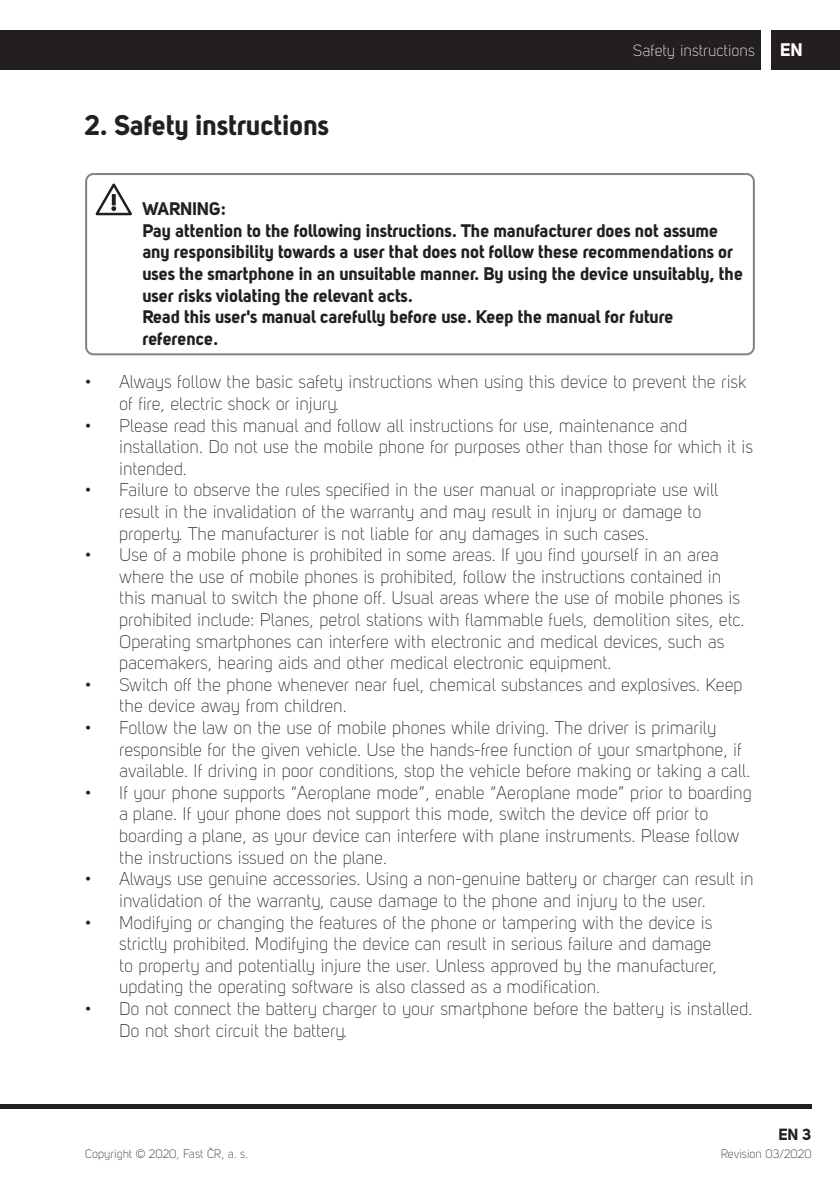
<style>
.page{position:relative;width:840px;height:1191px;background:#fff}
.page>*{position:absolute;margin:0;border:0;box-sizing:border-box;transform-origin:0 0}
.t1{font:28px "Uni Sans PRO Bold";color:#231f20}
.t2{font:18px/21.6px "Uni Sans PRO Light";color:#231f20}
.NORMAL_TEXT{font:18px/21.6px "Uni Sans PRO Bold";color:#231f20}
.t3{font:18px "Uni Sans PRO Bold";color:#fff}
.t4{font:16px "Uni Sans PRO Light";color:#fff}
.t5{font:16px "Uni Sans PRO Bold";color:#231f20}
.t6{font:12px "Uni Sans PRO Light";color:#231f20}
</style>
<div class="page">
<div style="left:0;top:30px;width:760px;height:39px;background:#231f20"></div>
<div style="left:771px;top:30px;width:68px;height:39px;background:#231f20"></div>
<hr style="left:0;top:1104px;width:811px;height:4px;background:#231f20">
<svg style="left:95px;top:183px;width:37px;height:33px"></svg>
<svg style="left:112px;top:194px;width:4px;height:11px"></svg>
<div style="left:85px;top:173px;width:669px;height:182px;border:2px solid #808285;border-radius:7px"></div>
<p class="t1" style="left:85px;top:107px;width:246px">2. Safety instructions</p>
<p class="t4" style="left:632px;top:41px;width:123px">Safety instructions</p>
<p class="NORMAL_TEXT" style="left:143px;top:198px;width:601px">WARNING:<br>Pay attention to the following instructions. The manufacturer does not assume any responsibility towards a user that does not follow these recommendations or uses the smartphone in an unsuitable manner. By using the device unsuitably, the user risks violating the relevant acts.<br>Read this user's manual carefully before use. Keep the manual for future reference.</p>
<p class="t2" style="left:119px;top:371px;width:628px;text-indent:-34px">• Always follow the basic safety instructions when using this device to prevent the risk of fire, electric shock or injury.</p>
<p class="t2" style="left:119px;top:414px;width:635px;text-indent:-34px">• Please read this manual and follow all instructions for use, maintenance and installation. Do not use the mobile phone for purposes other than those for which it is intended.</p>
<p class="t2" style="left:119px;top:479px;width:600px;text-indent:-34px">• Failure to observe the rules specified in the user manual or inappropriate use will result in the invalidation of the warranty and may result in injury or damage to property. The manufacturer is not liable for any damages in such cases.</p>
<p class="t2" style="left:119px;top:544px;width:626px;text-indent:-34px">• Use of a mobile phone is prohibited in some areas. If you find yourself in an area where the use of mobile phones is prohibited, follow the instructions contained in this manual to switch the phone off. Usual areas where the use of mobile phones is prohibited include: Planes, petrol stations with flammable fuels, demolition sites, etc.<br>Operating smartphones can interfere with electronic and medical devices, such as pacemakers, hearing aids and other medical electronic equipment.</p>
<p class="t2" style="left:119px;top:674px;width:624px;text-indent:-34px">• Switch off the phone whenever near fuel, chemical substances and explosives. Keep the device away from children.</p>
<p class="t2" style="left:119px;top:717px;width:632px;text-indent:-34px">• Follow the law on the use of mobile phones while driving. The driver is primarily responsible for the given vehicle. Use the hands-free function of your smartphone, if available. If driving in poor conditions, stop the vehicle before making or taking a call.</p>
<p class="t2" style="left:119px;top:782px;width:633px;text-indent:-34px">• If your phone supports “Aeroplane mode”, enable “Aeroplane mode” prior to boarding a plane. If your phone does not support this mode, switch the device off prior to boarding a plane, as your device can interfere with plane instruments. Please follow the instructions issued on the plane.</p>
<p class="t2" style="left:119px;top:868px;width:635px;text-indent:-34px">• Always use genuine accessories. Using a non-genuine battery or charger can result in invalidation of the warranty, cause damage to the phone and injury to the user.</p>
<p class="t2" style="left:119px;top:911px;width:599px;text-indent:-34px">• Modifying or changing the features of the phone or tampering with the device is strictly prohibited. Modifying the device can result in serious failure and damage to property and potentially injure the user. Unless approved by the manufacturer, updating the operating software is also classed as a modification.</p>
<p class="t2" style="left:119px;top:998px;width:634px;text-indent:-34px">• Do not connect the battery charger to your smartphone before the battery is installed.<br>Do not short circuit the battery.</p>
<p class="t3" style="left:780px;top:39px;width:24px">EN</p>
<p class="t5" style="left:778px;top:1124px;width:34px">EN 3</p>
<p class="t6" style="left:85px;top:1147px;width:164px">Copyright © 2020, Fast ČR, a. s.</p>
<p class="t6" style="left:720px;top:1147px;width:92px">Revision 03/2020</p>
</div>
